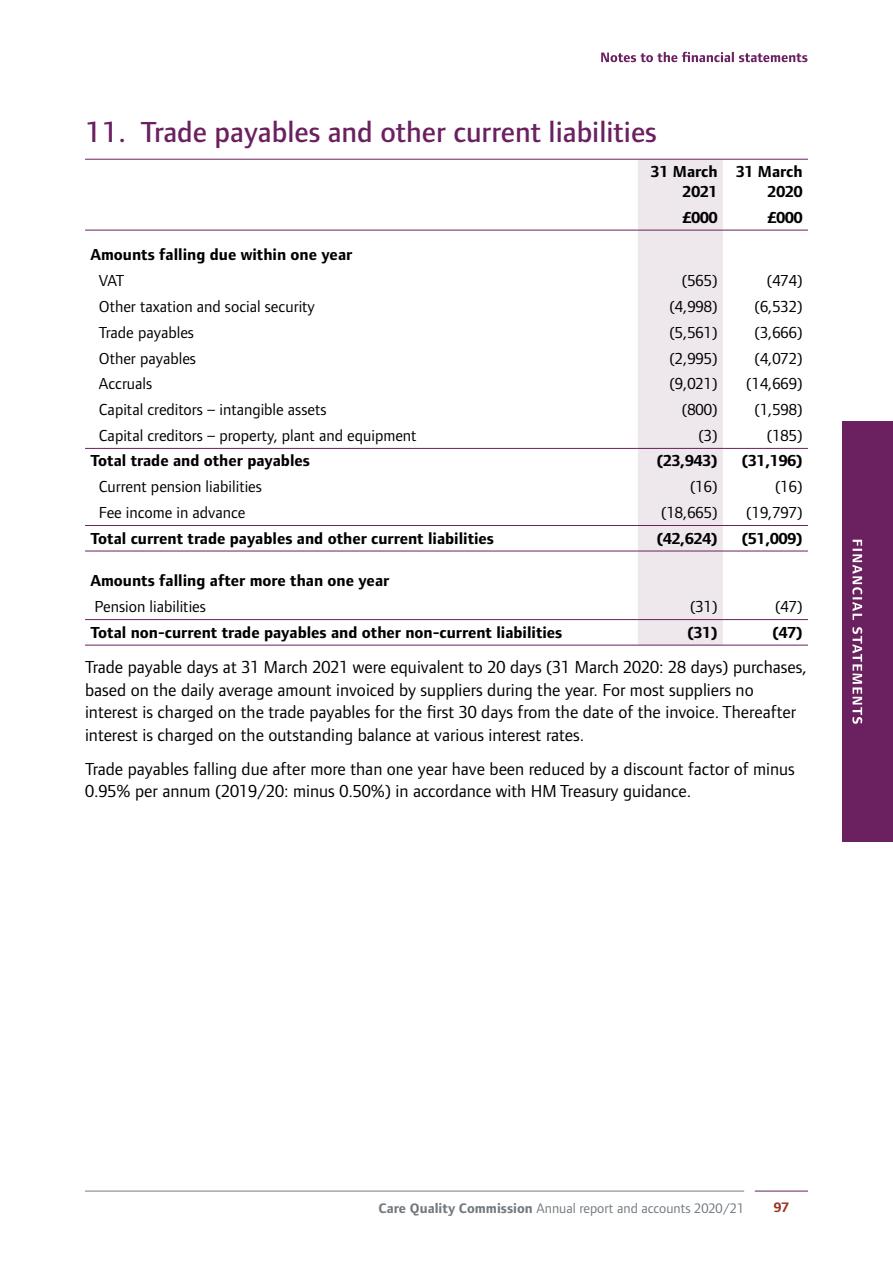
<style>
.page{position:relative;width:893px;height:1263px;background:#fff}
.page>*{position:absolute;margin:0;border:0;box-sizing:border-box;transform-origin:0 0}
.t1{font:500 30px "Foundry Form Sans";color:#6b205f}
._01-Main_text{font:18px/22.5px "Foundry Form Sans";color:#000}
._02-Table_Text{font:700 16.5px "Foundry Form Sans";color:#000}
._02-Table_Text_Inden{font:16.5px "Foundry Form Sans";color:#000}
._02-Table_Text-RR{font:16.5px "Foundry Form Sans";color:#000}
._02-Table_Text-RR-2{font:700 16.5px/19.5px "Foundry Form Sans";color:#000;text-align:right}
._02-Table_Text-2{font:16.5px "Foundry Form Sans";color:#000}
.t2{font:14.25px "Foundry Form Sans";color:#727a7f}
.t3{font:700 14.25px "Foundry Form Sans";color:#993522}
.s1{font-weight:700}
</style>
<div class="page">
<svg style="left:601px;top:52px;width:206px;height:10px"></svg>
<hr style="left:85px;top:1191px;width:659px;height:1px;background:#727a7f">
<div style="left:842px;top:421px;width:51px;height:421px;background:#6b205f"></div>
<svg style="left:852px;top:540px;width:10px;height:184px"></svg>
<hr style="left:755px;top:1191px;width:53px;height:1px;background:#6b205f">
<div style="left:638px;top:160px;width:85px;height:485px;background:#eee7ec"></div>
<hr style="left:85px;top:159px;width:553px;height:1px;background:#6b205f">
<hr style="left:723px;top:159px;width:85px;height:1px;background:#6b205f">
<hr style="left:85px;top:230px;width:553px;height:1px;background:#6b205f">
<hr style="left:723px;top:230px;width:85px;height:1px;background:#6b205f">
<hr style="left:638px;top:159px;width:85px;height:1px;background:#6b205f">
<hr style="left:638px;top:230px;width:85px;height:1px;background:#6b205f">
<hr style="left:638px;top:619px;width:85px;height:1px;background:#6b205f">
<hr style="left:723px;top:619px;width:85px;height:1px;background:#6b205f">
<hr style="left:638px;top:645px;width:85px;height:1px;background:#6b205f">
<hr style="left:723px;top:645px;width:85px;height:1px;background:#6b205f">
<hr style="left:85px;top:619px;width:553px;height:1px;background:#6b205f">
<hr style="left:85px;top:645px;width:553px;height:1px;background:#6b205f">
<hr style="left:85px;top:448px;width:553px;height:1px;background:#6b205f">
<hr style="left:638px;top:448px;width:85px;height:1px;background:#6b205f">
<hr style="left:723px;top:448px;width:85px;height:1px;background:#6b205f">
<hr style="left:85px;top:525px;width:553px;height:1px;background:#6b205f">
<hr style="left:85px;top:551px;width:553px;height:1px;background:#6b205f">
<hr style="left:638px;top:525px;width:85px;height:1px;background:#6b205f">
<hr style="left:638px;top:551px;width:85px;height:1px;background:#6b205f">
<hr style="left:723px;top:525px;width:85px;height:1px;background:#6b205f">
<hr style="left:723px;top:551px;width:85px;height:1px;background:#6b205f">
<h3 class="t1" style="left:85px;top:115px;width:573px">11. Trade payables and other current liabilities</h3>
<p class="_02-Table_Text-RR-2" style="left:651px;top:162px;width:68px">31 March<br>2021</p>
<p class="_02-Table_Text-RR-2" style="left:683px;top:207px;width:36px">£000</p>
<p class="_02-Table_Text-RR-2" style="left:736px;top:162px;width:68px">31 March<br>2020</p>
<p class="_02-Table_Text-RR-2" style="left:768px;top:207px;width:36px">£000</p>
<p class="_02-Table_Text" style="left:90px;top:245px;width:263px">Amounts falling due within one year</p>
<p class="_02-Table_Text_Inden" style="left:99px;top:271px;width:27px">VAT</p>
<p class="_02-Table_Text-RR" style="left:682px;top:271px;width:37px">(565)</p>
<p class="_02-Table_Text-RR" style="left:767px;top:271px;width:37px">(474)</p>
<p class="_02-Table_Text_Inden" style="left:99px;top:297px;width:218px">Other taxation and social security</p>
<p class="_02-Table_Text-RR" style="left:669px;top:297px;width:50px">(4,998)</p>
<p class="_02-Table_Text-RR" style="left:754px;top:297px;width:50px">(6,532)</p>
<p class="_02-Table_Text_Inden" style="left:99px;top:323px;width:97px">Trade payables</p>
<p class="_02-Table_Text-RR" style="left:669px;top:323px;width:50px">(5,561)</p>
<p class="_02-Table_Text-RR" style="left:754px;top:323px;width:50px">(3,666)</p>
<p class="_02-Table_Text_Inden" style="left:99px;top:349px;width:99px">Other payables</p>
<p class="_02-Table_Text-RR" style="left:669px;top:349px;width:50px">(2,995)</p>
<p class="_02-Table_Text-RR" style="left:754px;top:349px;width:50px">(4,072)</p>
<p class="_02-Table_Text_Inden" style="left:99px;top:375px;width:55px">Accruals</p>
<p class="_02-Table_Text-RR" style="left:669px;top:375px;width:50px">(9,021)</p>
<p class="_02-Table_Text-RR" style="left:746px;top:375px;width:58px">(14,669)</p>
<p class="_02-Table_Text_Inden" style="left:99px;top:400px;width:229px">Capital creditors – intangible assets</p>
<p class="_02-Table_Text-RR" style="left:682px;top:400px;width:37px">(800)</p>
<p class="_02-Table_Text-RR" style="left:754px;top:400px;width:50px">(1,598)</p>
<p class="_02-Table_Text_Inden" style="left:99px;top:426px;width:319px">Capital creditors – property, plant and equipment</p>
<p class="_02-Table_Text-RR" style="left:698px;top:426px;width:21px">(3)</p>
<p class="_02-Table_Text-RR" style="left:767px;top:426px;width:37px">(185)</p>
<p class="_02-Table_Text" style="left:90px;top:452px;width:221px">Total trade and other payables</p>
<p class="_02-Table_Text-RR-2" style="left:657px;top:451px;width:62px">(23,943)</p>
<p class="_02-Table_Text-RR-2" style="left:742px;top:451px;width:62px">(31,196)</p>
<p class="_02-Table_Text_Inden" style="left:99px;top:477px;width:165px">Current pension liabilities</p>
<p class="_02-Table_Text-RR" style="left:690px;top:477px;width:29px">(16)</p>
<p class="_02-Table_Text-RR" style="left:775px;top:477px;width:29px">(16)</p>
<p class="_02-Table_Text_Inden" style="left:99px;top:503px;width:148px">Fee income in advance</p>
<p class="_02-Table_Text-RR" style="left:661px;top:503px;width:58px">(18,665)</p>
<p class="_02-Table_Text-RR" style="left:746px;top:503px;width:58px">(19,797)</p>
<p class="_02-Table_Text" style="left:90px;top:529px;width:405px">Total current trade payables and other current liabilities</p>
<p class="_02-Table_Text-RR-2" style="left:657px;top:528px;width:62px">(42,624)</p>
<p class="_02-Table_Text-RR-2" style="left:742px;top:528px;width:62px">(51,009)</p>
<p class="_02-Table_Text" style="left:90px;top:571px;width:300px">Amounts falling after more than one year</p>
<p class="_02-Table_Text-2" style="left:94px;top:597px;width:113px">Pension liabilities</p>
<p class="_02-Table_Text-RR" style="left:690px;top:597px;width:29px">(31)</p>
<p class="_02-Table_Text-RR" style="left:775px;top:597px;width:29px">(47)</p>
<p class="_02-Table_Text" style="left:90px;top:623px;width:474px">Total non-current trade payables and other non-current liabilities</p>
<p class="_02-Table_Text-RR-2" style="left:687px;top:622px;width:32px">(31)</p>
<p class="_02-Table_Text-RR-2" style="left:772px;top:622px;width:32px">(47)</p>
<p class="_01-Main_text" style="left:85px;top:656px;width:723px">Trade payable days at 31 March 2021 were equivalent to 20 days (31 March 2020: 28 days) purchases, based on the daily average amount invoiced by suppliers during the year. For most suppliers no interest is charged on the trade payables for the first 30 days from the date of the invoice. Thereafter interest is charged on the outstanding balance at various interest rates.</p>
<p class="_01-Main_text" style="left:85px;top:757px;width:711px">Trade payables falling due after more than one year have been reduced by a discount factor of minus<br>0.95% per annum (2019/20: minus 0.50%) in accordance with HM Treasury guidance.</p>
<p class="t2" style="left:379px;top:1200px;width:367px"><span class="s1">Care Quality Commission</span> Annual report and accounts 2020/21</p>
<p class="t3" style="left:774px;top:1199px;width:17px">97</p>
</div>
